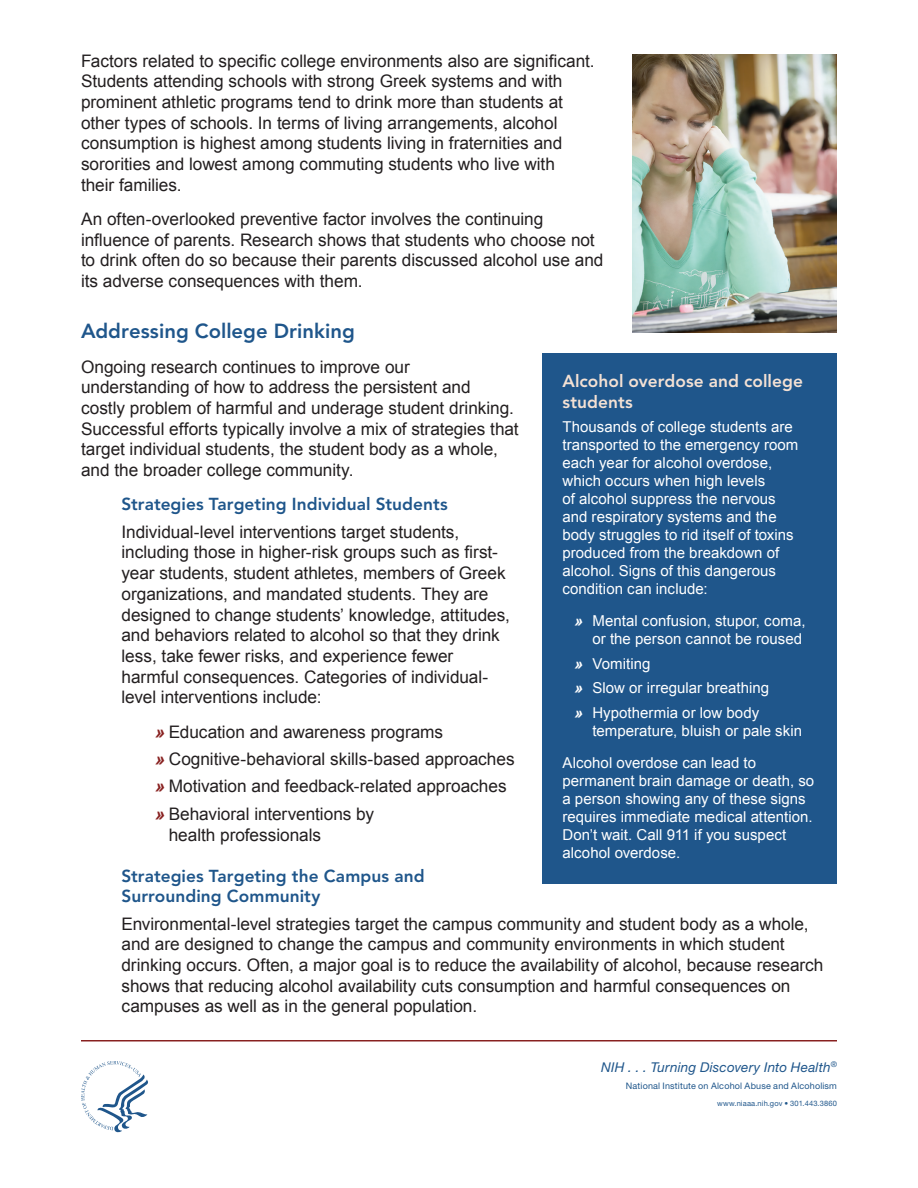
<style>
.page{position:relative;width:918px;height:1188px;background:#fff}
.page>*{position:absolute;margin:0;border:0;box-sizing:border-box;transform-origin:0 0}
.t1{font:800 20.25px "Avenir LT Std";color:#1f568b}
.t2{font:17.25px/20.7px "Arial";letter-spacing:-.005em;color:#231f20}
.t3{font:800 17.25px/20.7px "Avenir LT Std";letter-spacing:.005em;color:#1f568b}
.t4{font:800 17.25px/20.7px "Avenir LT Std";letter-spacing:.005em;color:#f4e1d4}
.t5{font:15px/18px "Arial";letter-spacing:.005em;color:#fff}
.t6{font:italic 13.5px "Helvetica Neue LT Pro";letter-spacing:.01em;color:#1f568b}
.t7{font:9px "Helvetica Neue LT Pro";letter-spacing:.02em;color:#1f568b}
.t8{font:7.5px "Helvetica Neue LT Pro";letter-spacing:.02em;color:#1f568b}
.s1{font-weight:700;font-style:italic;color:#882120}
.s2{font-weight:700;font-style:italic}
</style>
<div class="page">
<svg style="left:81px;top:1061px;width:67px;height:72px"></svg>
<hr style="left:81px;top:1040px;width:756px;height:2px;background:#882120">
<img style="left:633px;top:54px;width:204px;height:279px">
<div style="left:542px;top:354px;width:295px;height:530px;background:#1f568b"></div>
<p class="t2" style="left:81px;top:50px;width:515px">Factors related to specific college environments also are significant.<br>Students attending schools with strong Greek systems and with prominent athletic programs tend to drink more than students at other types of schools. In terms of living arrangements, alcohol consumption is highest among students living in fraternities and sororities and lowest among commuting students who live with<br>their families.</p>
<p class="t2" style="left:81px;top:209px;width:524px">An often-overlooked preventive factor involves the continuing influence of parents. Research shows that students who choose not to drink often do so because their parents discussed alcohol use and its adverse consequences with them.</p>
<h2 class="t1" style="left:81px;top:319px;width:275px">Addressing College Drinking</h2>
<p class="t2" style="left:81px;top:356px;width:439px">Ongoing research continues to improve our understanding of how to address the persistent and costly problem of harmful and underage student drinking.<br>Successful efforts typically involve a mix of strategies that target individual students, the student body as a whole, and the broader college community.</p>
<h3 class="t3" style="left:122px;top:494px;width:328px">Strategies Targeting Individual Students</h3>
<p class="t2" style="left:122px;top:521px;width:390px">Individual-level interventions target students, including those in higher-risk groups such as first&shy;year students, student athletes, members of Greek organizations, and mandated students. They are designed to change students’ knowledge, attitudes, and behaviors related to alcohol so that they drink less, take fewer risks, and experience fewer harmful consequences. Categories of individual&shy;level interventions include:</p>
<p class="t2" style="left:155px;top:721px;width:289px"><span class="s1">»</span> Education and awareness programs</p>
<p class="t2" style="left:155px;top:749px;width:361px"><span class="s1">»</span> Cognitive-behavioral skills-based approaches</p>
<p class="t2" style="left:155px;top:776px;width:353px"><span class="s1">»</span> Motivation and feedback-related approaches</p>
<p class="t2" style="left:169px;top:804px;width:207px;text-indent:-14px"><span class="s1">»</span> Behavioral interventions by health professionals</p>
<h3 class="t3" style="left:122px;top:865px;width:305px">Strategies Targeting the Campus and<br>Surrounding Community</h3>
<p class="t2" style="left:122px;top:913px;width:704px">Environmental-level strategies target the campus community and student body as a whole, and are designed to change the campus and community environments in which student drinking occurs. Often, a major goal is to reduce the availability of alcohol, because research shows that reducing alcohol availability cuts consumption and harmful consequences on campuses as well as in the general population.</p>
<h3 class="t4" style="left:562px;top:371px;width:242px">Alcohol overdose and college students</h3>
<p class="t5" style="left:562px;top:418px;width:238px">Thousands of college students are transported to the emergency room each year for alcohol overdose, which occurs when high levels<br>of alcohol suppress the nervous and respiratory systems and the body struggles to rid itself of toxins produced from the breakdown of alcohol. Signs of this dangerous condition can include:</p>
<p class="t5" style="left:574px;top:612px;width:233px;text-align:right"><span class="s2">»</span> Mental confusion, stupor, coma, or the person cannot be roused</p>
<p class="t5" style="left:574px;top:654px;width:77px"><span class="s2">»</span> Vomiting</p>
<p class="t5" style="left:574px;top:679px;width:196px"><span class="s2">»</span> Slow or irregular breathing</p>
<p class="t5" style="left:592px;top:704px;width:211px;text-indent:-18px"><span class="s2">»</span> Hypothermia or low body temperature, bluish or pale skin</p>
<p class="t5" style="left:562px;top:753px;width:253px">Alcohol overdose can lead to permanent brain damage or death, so a person showing any of these signs requires immediate medical attention.<br>Don’t wait. Call 911 if you suspect alcohol overdose.</p>
<p class="t6" style="left:601px;top:1059px;width:237px">NIH . . . Turning Discovery Into Health<sup>®</sup></p>
<p class="t7" style="left:626px;top:1081px;width:213px">National Institute on Alcohol Abuse and Alcoholism</p>
<p class="t8" style="left:717px;top:1099px;width:121px">www.niaaa.nih.gov • 301.443.3860</p>
</div>
